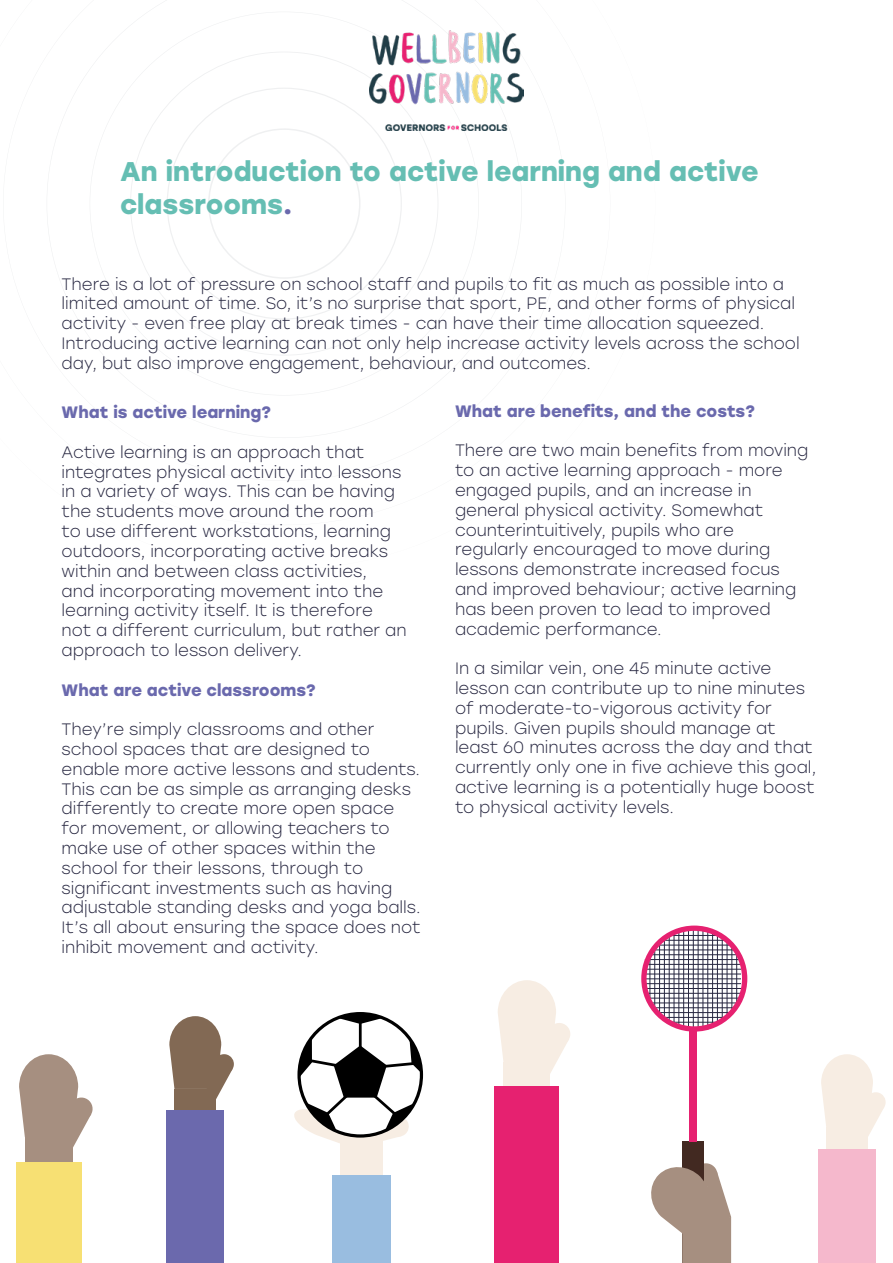
<style>
.page{position:relative;width:893px;height:1263px;background:#fff}
.page>*{position:absolute;margin:0;border:0;box-sizing:border-box;transform-origin:0 0}
.t1{font:700 27px/32.4px "Stolzl";color:#65beb3}
.t2{font:300 16.5px/19.8px "Stolzl";color:#262640}
.t3{font:700 16.5px "Stolzl";color:#6a69ad}
.s1{color:#6a69ad}
</style>
<div class="page">
<svg style="left:65px;top:0;width:439px;height:415px"></svg>
<div style="left:341px;top:1137px;width:42px;height:41px;background:#f7ede3"></div>
<div style="left:333px;top:1176px;width:58px;height:87px;background:#99bde0"></div>
<svg style="left:337px;top:1013px;width:46px;height:11px"></svg>
<hr style="left:359px;top:1019px;width:3px;height:44px;background:#000">
<svg style="left:294px;top:1038px;width:127px;height:112px"></svg>
<div style="left:503px;top:1062px;width:47px;height:27px;background:#f7ede3"></div>
<svg style="left:498px;top:980px;width:72px;height:93px"></svg>
<div style="left:495px;top:1087px;width:64px;height:176px;background:#e62170"></div>
<div style="left:25px;top:1137px;width:47px;height:28px;background:#a68f80"></div>
<svg style="left:19px;top:1054px;width:74px;height:100px"></svg>
<div style="left:16px;top:1162px;width:65px;height:101px;background:#f7e073"></div>
<div style="left:174px;top:1089px;width:42px;height:24px;background:#826954"></div>
<svg style="left:169px;top:1016px;width:65px;height:83px"></svg>
<div style="left:167px;top:1111px;width:57px;height:152px;background:#6b69ad"></div>
<div style="left:826px;top:1127px;width:42px;height:24px;background:#f7ede3"></div>
<svg style="left:821px;top:1054px;width:65px;height:82px"></svg>
<div style="left:818px;top:1149px;width:58px;height:114px;background:#f5b8cc"></div>
<div style="left:682px;top:1141px;width:22px;height:122px;background:#422921"></div>
<svg style="left:651px;top:1163px;width:80px;height:100px"></svg>
<div style="left:689px;top:1028px;width:8px;height:113px;background:#e62170"></div>
<hr style="left:693px;top:928px;width:1px;height:102px;background:#262640">
<hr style="left:645px;top:978px;width:99px;height:1px;background:#262640">
<hr style="left:645px;top:974px;width:99px;height:1px;background:#262640">
<hr style="left:645px;top:969px;width:99px;height:1px;background:#262640">
<hr style="left:645px;top:964px;width:99px;height:1px;background:#262640">
<hr style="left:645px;top:959px;width:95px;height:1px;background:#262640">
<hr style="left:649px;top:954px;width:90px;height:1px;background:#262640">
<hr style="left:653px;top:950px;width:83px;height:1px;background:#262640">
<hr style="left:657px;top:1012px;width:75px;height:1px;background:#262640">
<hr style="left:653px;top:1007px;width:82px;height:1px;background:#262640">
<hr style="left:650px;top:1003px;width:88px;height:1px;background:#262640">
<hr style="left:648px;top:998px;width:92px;height:1px;background:#262640">
<hr style="left:645px;top:993px;width:99px;height:1px;background:#262640">
<hr style="left:645px;top:988px;width:99px;height:1px;background:#262640">
<hr style="left:645px;top:983px;width:99px;height:1px;background:#262640">
<hr style="left:668px;top:1022px;width:53px;height:1px;background:#262640">
<hr style="left:661px;top:1017px;width:63px;height:1px;background:#262640">
<hr style="left:688px;top:928px;width:1px;height:102px;background:#262640">
<hr style="left:683px;top:928px;width:1px;height:102px;background:#262640">
<hr style="left:679px;top:928px;width:1px;height:98px;background:#262640">
<hr style="left:674px;top:932px;width:1px;height:93px;background:#262640">
<hr style="left:669px;top:935px;width:1px;height:87px;background:#262640">
<hr style="left:664px;top:938px;width:1px;height:81px;background:#262640">
<hr style="left:659px;top:942px;width:1px;height:73px;background:#262640">
<hr style="left:654px;top:947px;width:1px;height:63px;background:#262640">
<hr style="left:650px;top:953px;width:1px;height:49px;background:#262640">
<hr style="left:736px;top:951px;width:1px;height:54px;background:#262640">
<hr style="left:732px;top:945px;width:1px;height:67px;background:#262640">
<hr style="left:727px;top:940px;width:1px;height:78px;background:#262640">
<hr style="left:722px;top:936px;width:1px;height:84px;background:#262640">
<hr style="left:717px;top:933px;width:1px;height:90px;background:#262640">
<hr style="left:712px;top:931px;width:1px;height:95px;background:#262640">
<hr style="left:707px;top:928px;width:1px;height:102px;background:#262640">
<hr style="left:703px;top:928px;width:1px;height:102px;background:#262640">
<hr style="left:698px;top:928px;width:1px;height:102px;background:#262640">
<hr style="left:657px;top:945px;width:75px;height:1px;background:#262640">
<hr style="left:668px;top:935px;width:53px;height:1px;background:#262640">
<hr style="left:665px;top:940px;width:63px;height:1px;background:#262640">
<div style="left:641px;top:925px;width:106px;height:107px;border:5px solid #e62170;border-radius:50%"></div>
<img style="left:369px;top:31px;width:155px;height:100px">
<h1 class="t1" style="left:120px;top:154px;width:640px">An introduction to active learning and active classrooms<span class="s1">.</span></h1>
<p class="t2" style="left:62px;top:273px;width:739px">There is a lot of pressure on school staff and pupils to fit as much as possible into a limited amount of time. So, it’s no surprise that sport, PE, and other forms of physical activity - even free play at break times - can have their time allocation squeezed.<br>Introducing active learning can not only help increase activity levels across the school day, but also improve engagement, behaviour, and outcomes.</p>
<p class="t3" style="left:62px;top:401px;width:211px">What is active learning?</p>
<p class="t2" style="left:62px;top:442px;width:347px">Active learning is an approach that integrates physical activity into lessons in a variety of ways. This can be having the students move around the room<br>to use different workstations, learning outdoors, incorporating active breaks within and between class activities,<br>and incorporating movement into the learning activity itself. It is therefore<br>not a different curriculum, but rather an approach to lesson delivery.</p>
<p class="t3" style="left:62px;top:678px;width:256px">What are active classrooms?</p>
<p class="t2" style="left:62px;top:719px;width:360px">They’re simply classrooms and other school spaces that are designed to enable more active lessons and students.<br>This can be as simple as arranging desks differently to create more open space for movement, or allowing teachers to make use of other spaces within the school for their lessons, through to significant investments such as having adjustable standing desks and yoga balls.<br>It’s all about ensuring the space does not inhibit movement and activity.</p>
<p class="t3" style="left:455px;top:399px;width:301px">What are benefits, and the costs?</p>
<p class="t2" style="left:455px;top:440px;width:355px">There are two main benefits from moving to an active learning approach - more engaged pupils, and an increase in general physical activity. Somewhat counterintuitively, pupils who are regularly encouraged to move during lessons demonstrate increased focus and improved behaviour; active learning has been proven to lead to improved academic performance.</p>
<p class="t2" style="left:455px;top:658px;width:363px">In a similar vein, one 45 minute active lesson can contribute up to nine minutes of moderate-to-vigorous activity for pupils. Given pupils should manage at least 60 minutes across the day and that currently only one in five achieve this goal, active learning is a potentially huge boost to physical activity levels.</p>
</div>
